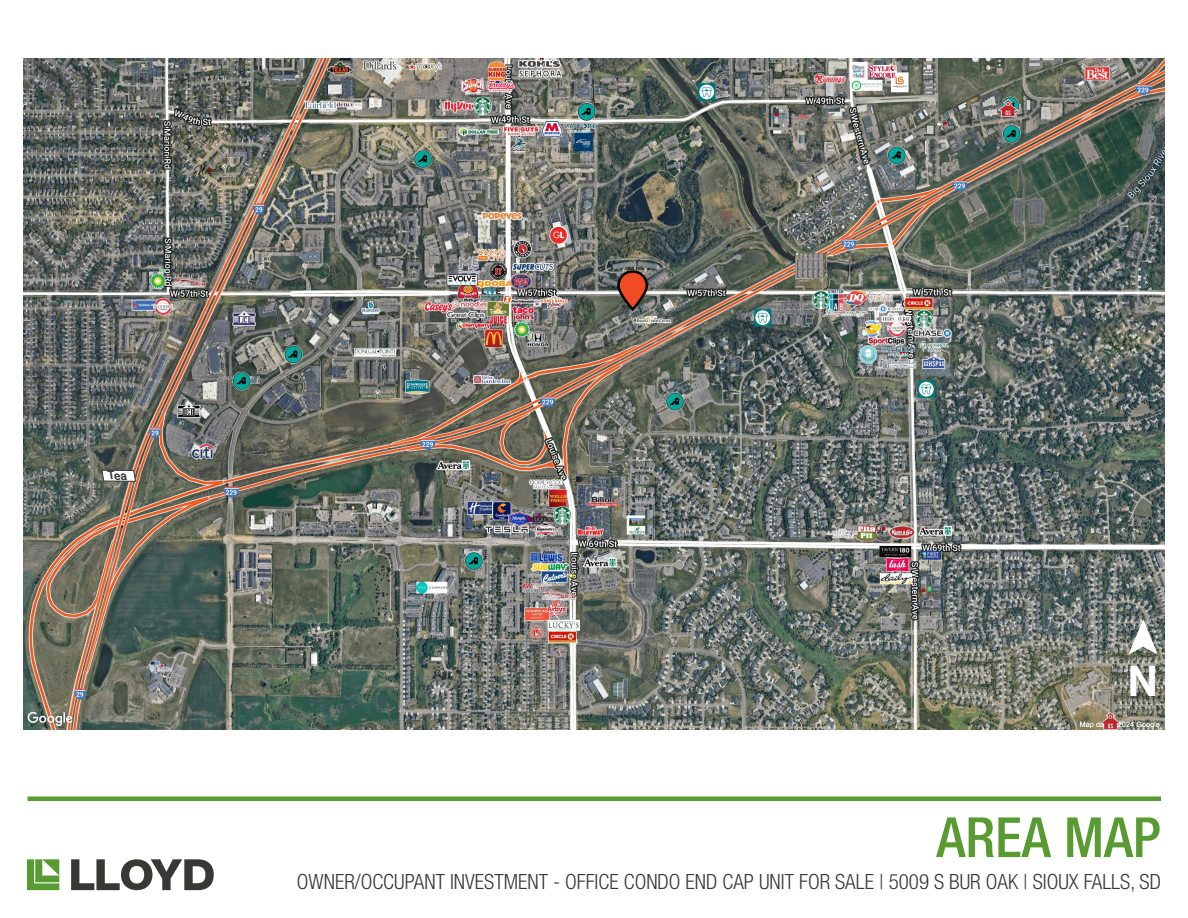
<style>
.page{position:relative;width:1188px;height:918px;background:#fff}
.page>*{position:absolute;margin:0;border:0;box-sizing:border-box;transform-origin:0 0}
.t1{font:500 condensed 55.5px "Helvetica Neue LT Std";color:#589b31}
.t2{font:700 42px "Helvetica";color:#fff}
.t3{font:300 condensed 21px "Helvetica Neue LT Std";color:#383935}
</style>
<div class="page">
<img style="left:23px;top:59px;width:1142px;height:670px">
<svg style="left:27px;top:859px;width:32px;height:31px"></svg>
<svg style="left:71px;top:859px;width:143px;height:31px"></svg>
<div style="left:28px;top:796px;width:1133px;height:5px;background:#589b31"></div>
<svg style="left:1128px;top:619px;width:30px;height:36px"></svg>
<img style="left:795px;top:254px;width:32px;height:35px">
<svg style="left:609px;top:130px;width:49px;height:208px;background:#636058"></svg>
<svg style="left:101px;top:469px;width:35px;height:13px"></svg>
<p class="t2" style="left:1128px;top:647px;width:32px">N</p>
<p class="t1" style="left:937px;top:804px;width:226px">AREA MAP</p>
<p class="t3" style="left:297px;top:870px;width:866px">OWNER/OCCUPANT INVESTMENT - OFFICE CONDO END CAP UNIT FOR SALE | 5009 S BUR OAK | SIOUX FALLS, SD</p>
</div>
